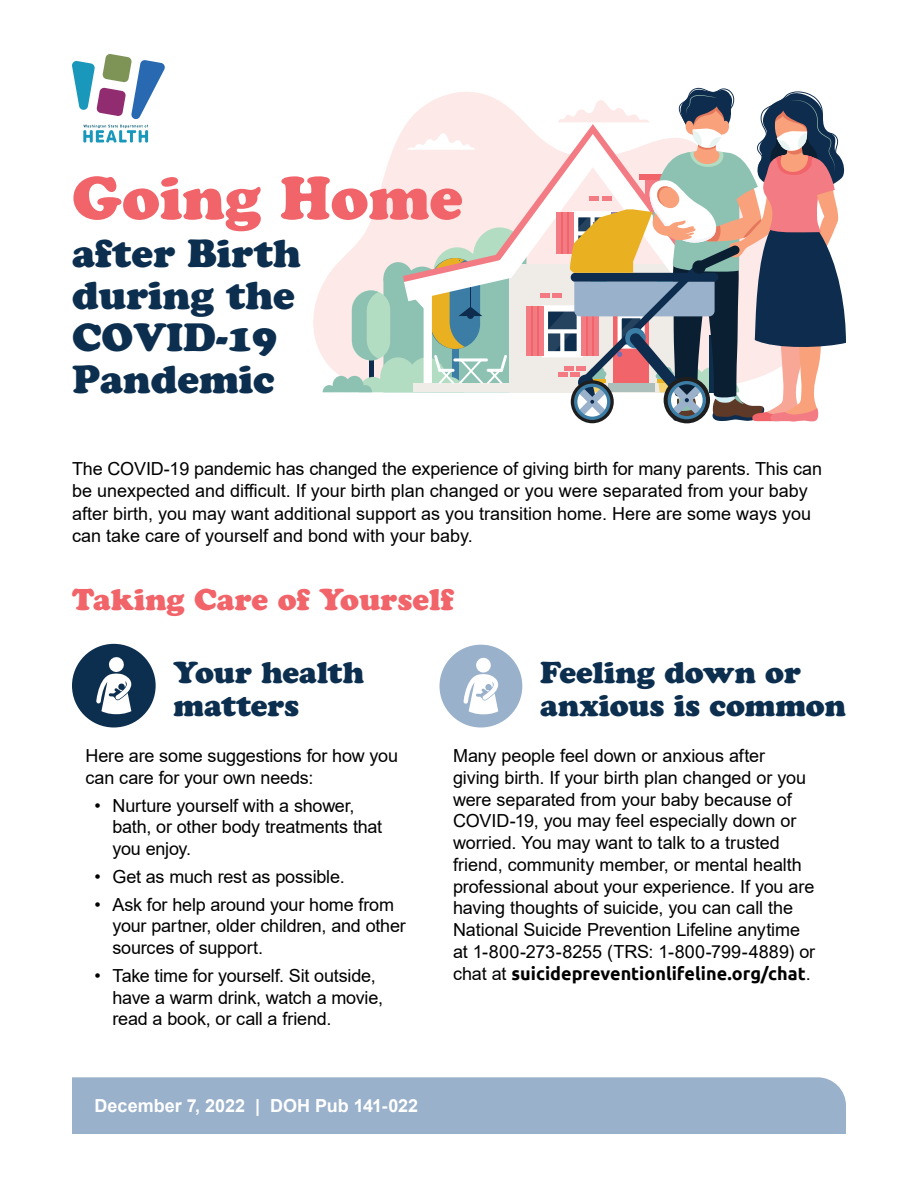
<style>
.page{position:relative;width:918px;height:1188px;background:#fff}
.page>*{position:absolute;margin:0;border:0;box-sizing:border-box;transform-origin:0 0}
.t1{font:60px "Cooper Black Std";color:#f16469}
.t2{font:39px/42px "Cooper Black Std";color:#0d2f4f}
.t3{font:30px/33px "Cooper Black Std";letter-spacing:-.005em;color:#0d2f4f}
.t4{font:30px "Cooper Black Std";color:#f16469}
.t5{font:18px/21.8px "Arial";letter-spacing:-.005em;color:#000}
.t6{font:700 18px "Arial";color:#fff}
.s1{font-family:"Ubuntu";font-weight:700}
</style>
<div class="page">
<svg style="left:313px;top:92px;width:192px;height:299px"></svg>
<div style="left:509px;top:264px;width:167px;height:128px;background:#efebe6"></div>
<svg style="left:378px;top:105px;width:141px;height:151px"></svg>
<svg style="left:382px;top:117px;width:163px;height:190px;background:#f9e8e6"></svg>
<div style="left:542px;top:305px;width:41px;height:52px;border:6px solid #fff"></div>
<svg style="left:526px;top:307px;width:17px;height:49px"></svg>
<hr style="left:537px;top:307px;width:1px;height:49px;background:#f16469">
<hr style="left:531px;top:307px;width:1px;height:49px;background:#f16469">
<div style="left:540px;top:293px;width:10px;height:5px;background:#f37a83"></div>
<svg style="left:323px;top:256px;width:203px;height:136px"></svg>
<svg style="left:545px;top:88px;width:301px;height:335px"></svg>
<svg style="left:72px;top:54px;width:93px;height:65px"></svg>
<svg style="left:83px;top:125px;width:65px;height:18px"></svg>
<div style="left:72px;top:644px;width:84px;height:84px;background:#0d2f4f;border-radius:50%"></div>
<svg style="left:96px;top:657px;width:35px;height:57px"></svg>
<div style="left:439px;top:645px;width:83px;height:83px;background:#9ab1cb;border-radius:50%"></div>
<svg style="left:463px;top:657px;width:35px;height:57px"></svg>
<div style="left:72px;top:1077px;width:774px;height:57px;background:#9ab1cb"></div>
<p class="t1" style="left:72px;top:162px;width:392px">Going Home</p>
<p class="t2" style="left:72px;top:232px;width:231px">after Birth during the<br>COVID-19<br>Pandemic</p>
<p class="t5" style="left:72px;top:457px;width:752px;line-height:22.5px">The COVID-19 pandemic has changed the experience of giving birth for many parents. This can be unexpected and difficult. If your birth plan changed or you were separated from your baby after birth, you may want additional support as you transition home. Here are some ways you can take care of yourself and bond with your baby.</p>
<p class="t4" style="left:72px;top:581px;width:384px">Taking Care of Yourself</p>
<p class="t3" style="left:174px;top:656px;width:192px">Your health matters</p>
<p class="t5" style="left:86px;top:745px;width:314px">Here are some suggestions for how you can care for your own needs:</p>
<p class="t5" style="left:112px;top:794px;width:271px;text-indent:-18px">• Nurture yourself with a shower, bath, or other body treatments that you enjoy.</p>
<p class="t5" style="left:94px;top:866px;width:252px">• Get as much rest as possible.</p>
<p class="t5" style="left:112px;top:893px;width:295px;text-indent:-18px">• Ask for help around your home from your partner, older children, and other sources of support.</p>
<p class="t5" style="left:112px;top:965px;width:272px;text-indent:-18px">• Take time for yourself. Sit outside, have a warm drink, watch a movie, read a book, or call a friend.</p>
<p class="t6" style="left:95px;top:1093px;width:325px">December 7, 2022 | DOH Pub 141-022</p>
<p class="t3" style="left:540px;top:656px;width:307px">Feeling down or anxious is common</p>
<p class="t5" style="left:453px;top:745px;width:364px">Many people feel down or anxious after giving birth. If your birth plan changed or you were separated from your baby because of COVID-19, you may feel especially down or worried. You may want to talk to a trusted friend, community member, or mental health professional about your experience. If you are having thoughts of suicide, you can call the National Suicide Prevention Lifeline anytime at 1-800-273-8255 (TRS: 1-800-799-4889) or chat at <span class="s1">suicidepreventionlifeline.org/chat</span>.</p>
</div>
